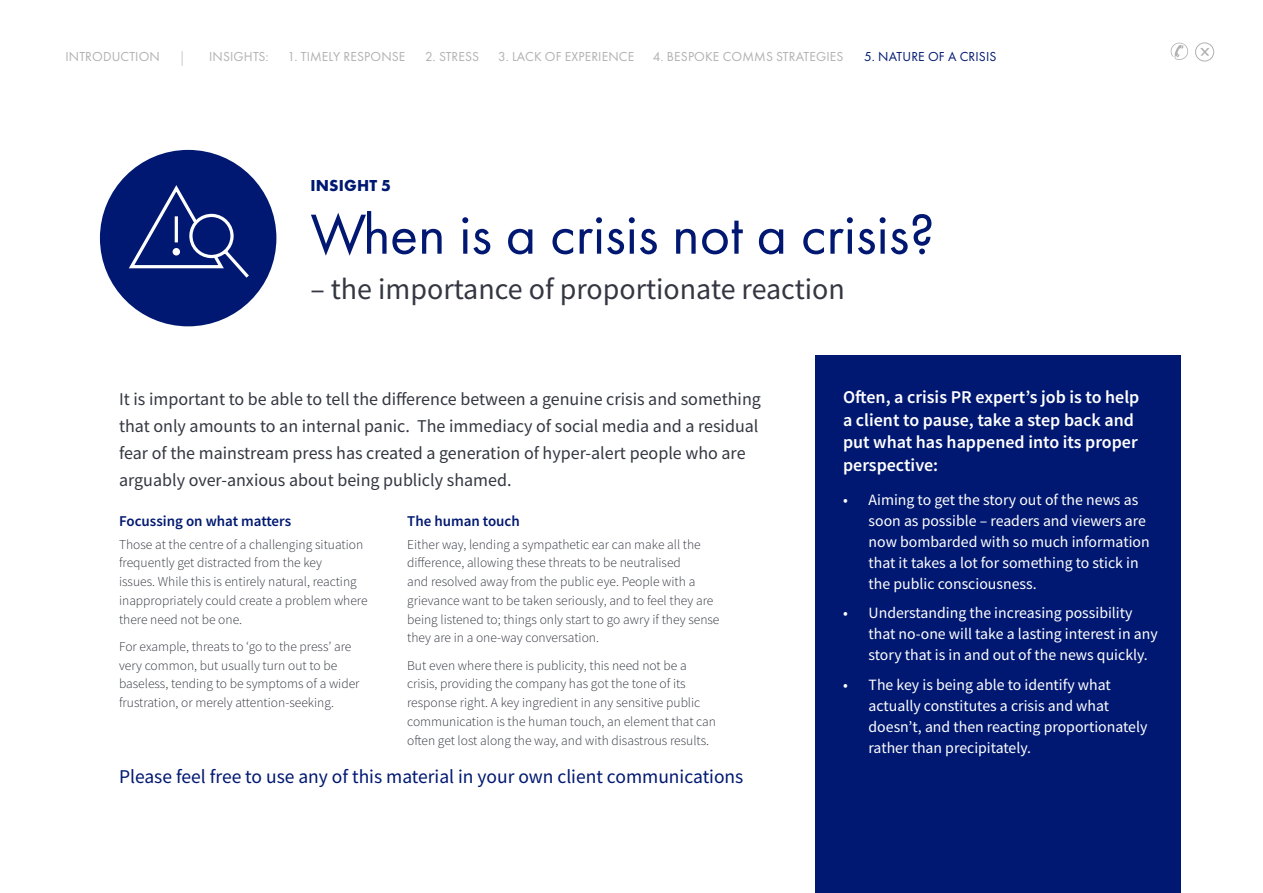
<style>
.page{position:relative;width:1263px;height:893px;background:#fff}
.page>*{position:absolute;margin:0;border:0;box-sizing:border-box;transform-origin:0 0}
.Copy{font:58.5px "Futura PT";color:#001871}
.Copy-2{font:30px "Source Sans Pro";color:#343741}
.Copy-3{font:19.5px "Source Sans Pro";color:#001871}
.Copy-4{font:18px/27px "Source Sans Pro";color:#343741}
.Copy-5{font:600 18px/22.5px "Source Sans Pro";color:#fff}
.Copy-6{font:700 16.5px "Futura PT";letter-spacing:.01em;color:#001871}
.t1{font:15.75px/21px "Source Sans Pro";color:#fff}
.Copy-7{font:600 15px "Source Sans Pro";color:#001871}
.Copy-8{font:300 13.5px/18.8px "Source Sans Pro";color:#343741}
.t2{font:13.5px "Futura PT";letter-spacing:.01em;color:#b1b1b1}
.t3{font:13.5px "Futura PT";letter-spacing:.01em;color:#001871}
</style>
<div class="page">
<svg style="left:1171px;top:43px;width:17px;height:17px"></svg>
<div style="left:1195px;top:43px;width:19px;height:18px;border:1px solid #b1b1b1;border-radius:50%"></div>
<svg style="left:1200px;top:48px;width:9px;height:8px"></svg>
<div style="left:100px;top:150px;width:176px;height:176px;background:#001871;border-radius:50%"></div>
<div style="left:815px;top:355px;width:366px;height:538px;background:#001871"></div>
<svg style="left:129px;top:185px;width:120px;height:93px"></svg>
<div style="left:173px;top:248px;width:7px;height:7px;background:#fff;border-radius:50%"></div>
<svg style="left:182px;top:51px;width:1px;height:15px"></svg>
<p class="t2" style="left:65px;top:49px;width:96px">INTRODUCTION</p>
<p class="t2" style="left:209px;top:49px;width:61px">INSIGHTS:</p>
<p class="t2" style="left:288px;top:49px;width:119px">1. TIMELY RESPONSE</p>
<p class="t2" style="left:425px;top:49px;width:55px">2. STRESS</p>
<p class="t2" style="left:498px;top:49px;width:138px">3. LACK OF EXPERIENCE</p>
<p class="t2" style="left:653px;top:49px;width:192px">4. BESPOKE COMMS STRATEGIES</p>
<p class="t3" style="left:864px;top:49px;width:134px">5. NATURE OF A CRISIS</p>
<p class="Copy-6" style="left:310px;top:175px;width:82px">INSIGHT 5</p>
<p class="Copy" style="left:310px;top:200px;width:626px">When is a crisis not a crisis?</p>
<p class="Copy-2" style="left:310px;top:270px;width:536px">– the importance of proportionate reaction</p>
<p class="Copy-4" style="left:119px;top:386px;width:643px">It is important to be able to tell the difference between a genuine crisis and something that only amounts to an internal panic. The immediacy of social media and a residual fear of the mainstream press has created a generation of hyper-alert people who are arguably over-anxious about being publicly shamed.</p>
<p class="Copy-7" style="left:119px;top:511px;width:174px">Focussing on what matters</p>
<p class="Copy-8" style="left:119px;top:535px;width:250px">Those at the centre of a challenging situation frequently get distracted from the key<br>issues. While this is entirely natural, reacting inappropriately could create a problem where there need not be one.</p>
<p class="Copy-8" style="left:119px;top:637px;width:242px">For example, threats to ‘go to the press’ are very common, but usually turn out to be baseless, tending to be symptoms of a wider frustration, or merely attention-seeking.</p>
<p class="Copy-7" style="left:407px;top:511px;width:114px">The human touch</p>
<p class="Copy-8" style="left:407px;top:535px;width:314px">Either way, lending a sympathetic ear can make all the difference, allowing these threats to be neutralised<br>and resolved away from the public eye. People with a grievance want to be taken seriously, and to feel they are being listened to; things only start to go awry if they sense they are in a one-way conversation.</p>
<p class="Copy-8" style="left:407px;top:656px;width:310px">But even where there is publicity, this need not be a crisis, providing the company has got the tone of its response right. A key ingredient in any sensitive public communication is the human touch, an element that can often get lost along the way, and with disastrous results.</p>
<p class="Copy-3" style="left:119px;top:764px;width:626px">Please feel free to use any of this material in your own client communications</p>
<p class="Copy-5" style="left:843px;top:386px;width:298px">Often, a crisis PR expert’s job is to help a client to pause, take a step back and put what has happened into its proper perspective:</p>
<p class="t1" style="left:868px;top:489px;width:283px;text-indent:-26px">• Aiming to get the story out of the news as soon as possible – readers and viewers are now bombarded with so much information that it takes a lot for something to stick in the public consciousness.</p>
<p class="t1" style="left:868px;top:602px;width:291px;text-indent:-26px">• Understanding the increasing possibility that no-one will take a lasting interest in any story that is in and out of the news quickly.</p>
<p class="t1" style="left:868px;top:674px;width:280px;text-indent:-26px">• The key is being able to identify what actually constitutes a crisis and what doesn’t, and then reacting proportionately rather than precipitately.</p>
</div>
